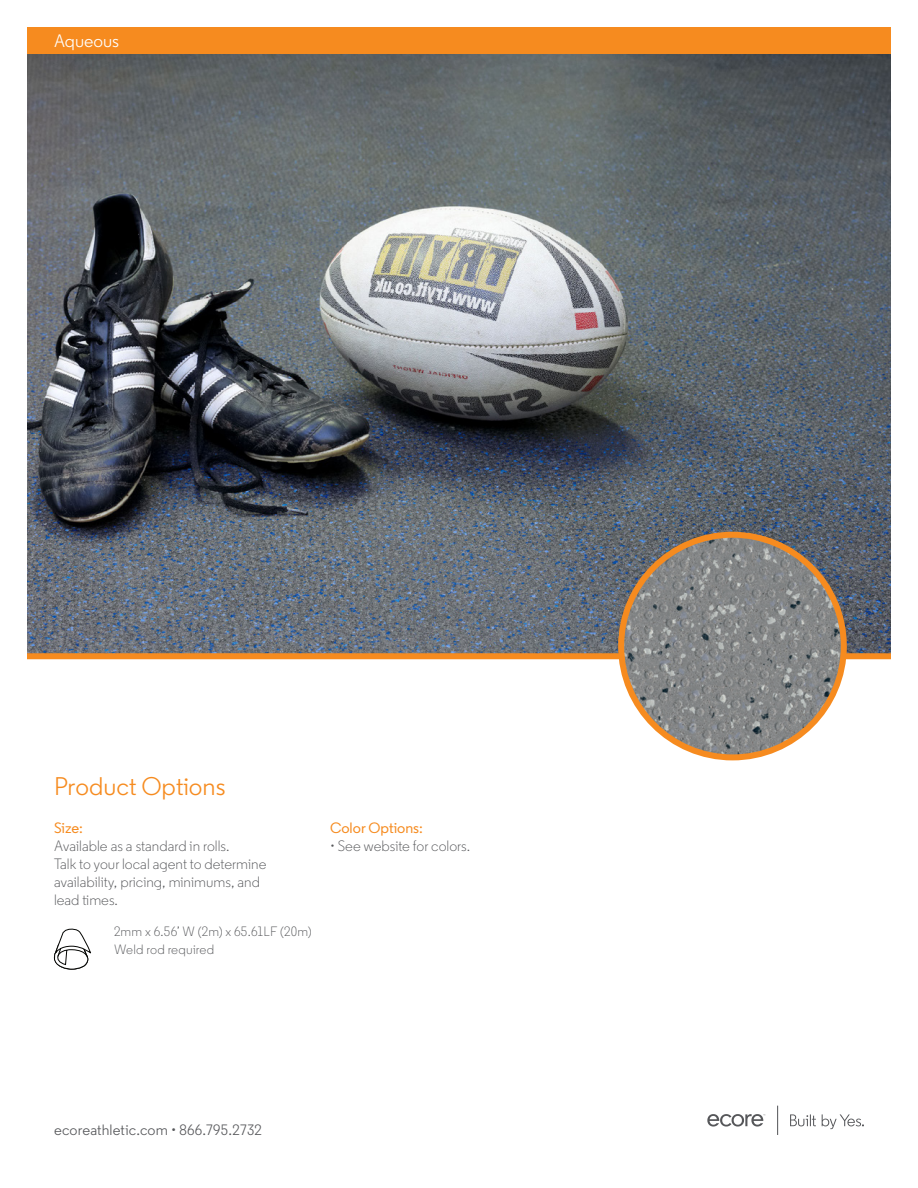
<style>
.page{position:relative;width:918px;height:1188px;background:#fff}
.page>*{position:absolute;margin:0;border:0;box-sizing:border-box;transform-origin:0 0}
.t1{font:25.5px "Regular";color:#f68b1f}
.t2{font:18px "Regular";color:#fff}
.t3{font:300 15px/18px "Regular";color:#56575a}
.t4{font:15px "Regular";letter-spacing:.01em;color:#56575a}
.t5{font:500 15px "Regular";color:#f68b1f}
.Body_Copy{font:300 13.5px/18px "Regular";letter-spacing:.01em;color:#56575a}
</style>
<div class="page">
<img style="left:27px;top:54px;width:864px;height:599px">
<div style="left:27px;top:27px;width:864px;height:27px;background:#f68b1f"></div>
<div style="left:27px;top:653px;width:864px;height:6px;background:#f68b1f"></div>
<svg style="left:790px;top:1114px;width:26px;height:12px"></svg>
<svg style="left:822px;top:1114px;width:42px;height:15px"></svg>
<svg style="left:707px;top:1114px;width:58px;height:13px"></svg>
<svg style="left:777px;top:1106px;width:1px;height:29px"></svg>
<img style="left:621px;top:535px;width:223px;height:222px;border-radius:111px">
<div style="left:618px;top:532px;width:229px;height:228px;border:6px solid #f68b1f;border-radius:50%"></div>
<svg style="left:53px;top:928px;width:38px;height:42px"></svg>
<p class="t2" style="left:54px;top:29px;width:67px">Aqueous</p>
<p class="t1" style="left:54px;top:770px;width:173px">Product Options</p>
<p class="t5" style="left:54px;top:818px;width:31px">Size:</p>
<p class="t3" style="left:54px;top:837px;width:214px">Available as a standard in rolls.<br>Talk to your local agent to determine availability, pricing, minimums, and lead times.</p>
<p class="Body_Copy" style="left:114px;top:922px;width:199px">2mm x 6.56’ W (2m) x 65.61LF (20m)<br>Weld rod required</p>
<p class="t5" style="left:330px;top:818px;width:95px">Color Options:</p>
<p class="t3" style="left:330px;top:837px;width:142px">• See website for colors.</p>
<p class="t4" style="left:54px;top:1121px;width:209px">ecoreathletic.com • 866.795.2732</p>
</div>
